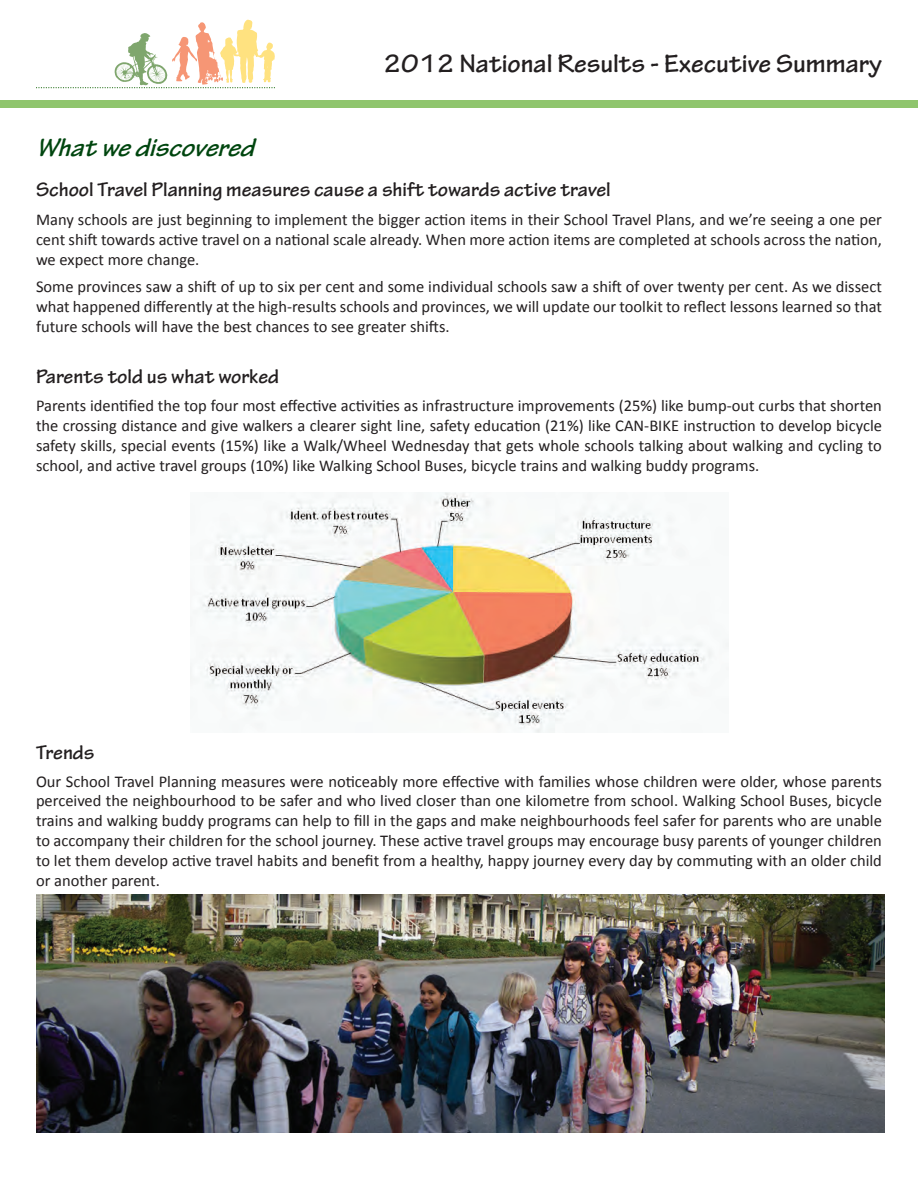
<style>
.page{position:relative;width:918px;height:1188px;background:#fff}
.page>*{position:absolute;margin:0;border:0;box-sizing:border-box;transform-origin:0 0}
.t1{font:700 27px "Tekton Pro";color:#231f20}
.t2{font:italic 700 27px "Tekton Pro";color:#00460f}
.t3{font:700 21px "Tekton Pro";color:#231f20}
.t4{font:16.5px/19.8px "Calibri";color:#231f20;text-align:justify}
</style>
<div class="page">
<svg style="left:36px;top:20px;width:239px;height:68px"></svg>
<div style="left:0;top:100px;width:918px;height:8px;background:#8fc56d"></div>
<img style="left:191px;top:493px;width:537px;height:240px">
<img style="left:36px;top:894px;width:849px;height:238px">
<h1 class="t2" style="left:36px;top:131px;width:228px">Whatwediscovered</h1>
<h1 class="t1" style="left:384px;top:48px;width:500px">2012 National Results - Executive Summary</h1>
<p class="t3" style="left:36px;top:177px;width:576px">School Travel Planning measures cause a shift towards active travel</p>
<p class="t4" style="left:36px;top:209px;width:847px">Many schools are just beginning to implement the bigger action items in their School Travel Plans, and we’re seeing a one per cent shift towards active travel on a national scale already. When more action items are completed at schools across the nation, we expect more change.</p>
<p class="t4" style="left:36px;top:276px;width:847px">Some provinces saw a shift of up to six per cent and some individual schools saw a shift of over twenty per cent. As we dissect what happened differently at the high-results schools and provinces, we will update our toolkit to reflect lessons learned so that future schools will have the best chances to see greater shifts.</p>
<p class="t3" style="left:36px;top:364px;width:245px">Parents told us what worked</p>
<p class="t4" style="left:36px;top:395px;width:848px">Parents identified the top four most effective activities as infrastructure improvements (25%) like bump-out curbs that shorten the crossing distance and give walkers a clearer sight line, safety education (21%) like CAN-BIKE instruction to develop bicycle safety skills, special events (15%) like a Walk/Wheel Wednesday that gets whole schools talking about walking and cycling to school, and active travel groups (10%) like Walking School Buses, bicycle trains and walking buddy programs.</p>
<p class="t3" style="left:36px;top:740px;width:60px">Trends</p>
<p class="t4" style="left:36px;top:770px;width:847px">Our School Travel Planning measures were noticeably more effective with families whose children were older, whose parents perceived the neighbourhood to be safer and who lived closer than one kilometre from school. Walking School Buses, bicycle trains and walking buddy programs can help to fill in the gaps and make neighbourhoods feel safer for parents who are unable to accompany their children for the school journey. These active travel groups may encourage busy parents of younger children to let them develop active travel habits and benefit from a healthy, happy journey every day by commuting with an older child or another parent.</p>
</div>
